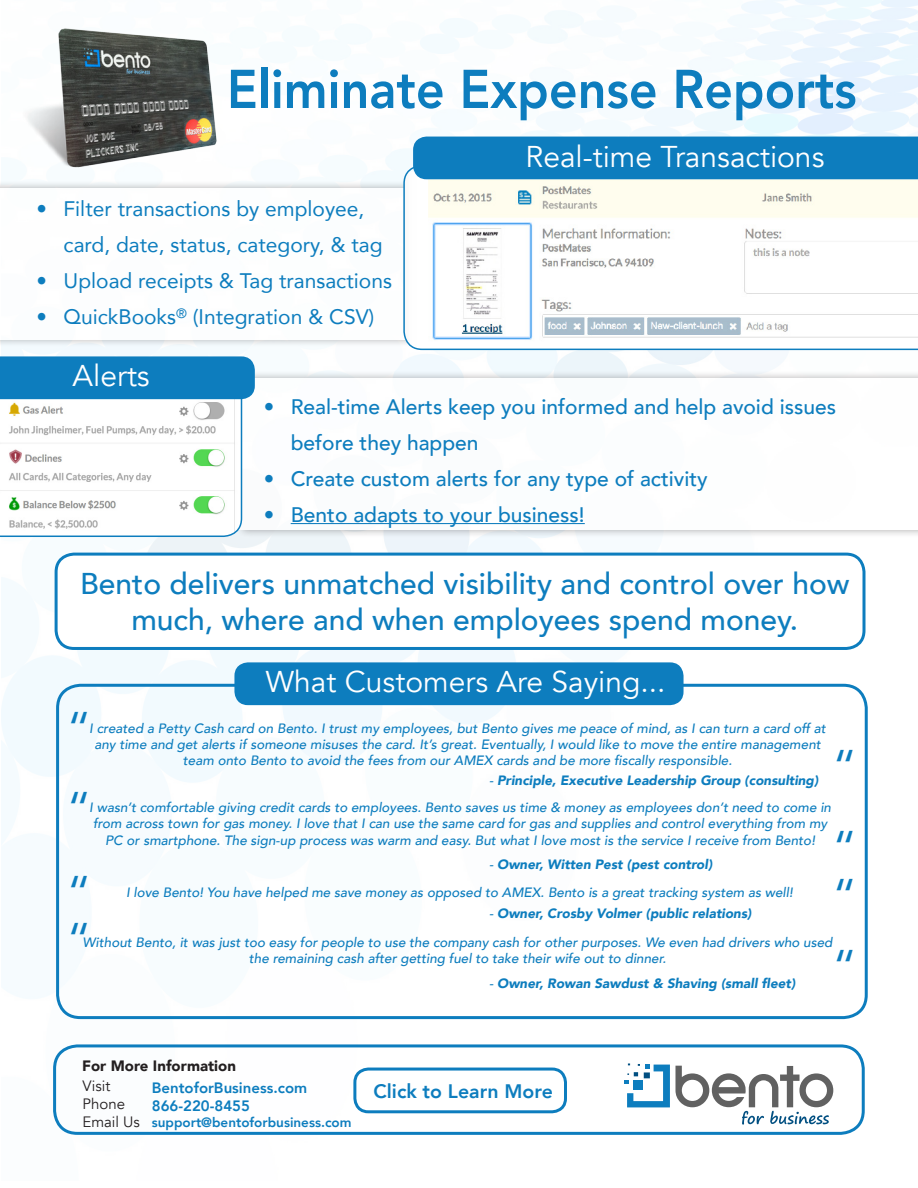
<style>
.page{position:relative;width:918px;height:1188px;background:#fff}
.page>*{position:absolute;margin:0;border:0;box-sizing:border-box;transform-origin:0 0}
.t1{font:800 54px "Avenir";color:#0d7dbe;scale:.93 1}
.t2{font:48.45px "Avenir";color:#0d7dbe}
.t3{font:500 30px/36px "Avenir";color:#0d7dbe;text-align:center}
.t4{font:30px "Avenir";color:#fff}
.t5{font:500 21px/36px "Avenir";color:#0d7dbe}
.t6{font:21px/36px "Avenir";color:#0d7dbe}
.t7{font:800 19.5px "Avenir";color:#0d7dbe}
.t8{font:800 15px "Avenir";color:#0d7dbe}
.t9{font:900 15px "Avenir";color:#231f20}
.t10{font:15px "Avenir";color:#231f20}
.t11{font:italic 500 13.5px/16.2px "Avenir";color:#0d7dbe;text-align:center}
.t12{font:italic 900 13.5px "Avenir";color:#0d7dbe}
.t13{font:800 13.5px "Avenir";color:#0d7dbe}
.s1{font-weight:500}
</style>
<div class="page">
<img style="left:1px;top:0;width:917px;height:1135px">
<div style="left:53px;top:1044px;width:812px;height:91px;border:3px solid #0d7dbe;border-radius:23px"></div>
<div style="left:355px;top:1069px;width:211px;height:43px;background:#fff;border-radius:13px"></div>
<div style="left:353px;top:1068px;width:214px;height:45px;border:3px solid #0d7dbe;border-radius:13px"></div>
<div style="left:56px;top:684px;width:812px;height:335px;border:3px solid #0d7dbe;border-radius:23px"></div>
<svg style="left:625px;top:1064px;width:208px;height:61px"></svg>
<div style="left:234px;top:662px;width:450px;height:43px;background:#0d7dbe;border-radius:14px"></div>
<div style="left:56px;top:554px;width:808px;height:94px;background:#fff;border-radius:18px"></div>
<div style="left:55px;top:553px;width:811px;height:97px;border:3px solid #0d7dbe;border-radius:18px"></div>
<div style="left:236px;top:370px;width:682px;height:168px;background:#231f20;opacity:.5"></div>
<div style="left:229px;top:379px;width:689px;height:151px;background:#fff"></div>
<img style="left:1px;top:18px;width:242px;height:160px">
<hr style="left:291px;top:523px;width:294px;height:1px;background:#0d7dbe">
<div style="left:0;top:180px;width:511px;height:168px;background:#231f20;opacity:.5"></div>
<div style="left:0;top:188px;width:488px;height:151px;background:#fff"></div>
<svg style="left:0;top:356px;width:255px;height:181px"></svg>
<svg style="left:403px;top:165px;width:515px;height:185px"></svg>
<div style="left:413px;top:137px;width:505px;height:42px;background:#0d7dbe"></div>
<p class="t1" style="left:227px;top:47px;width:679px">Eliminate Expense Reports</p>
<p class="t6" style="left:64px;top:190px;width:321px;text-indent:-27px">• Filter transactions by employee, card, date, status, category, &amp; tag</p>
<p class="t6" style="left:37px;top:262px;width:357px">• Upload receipts &amp; Tag transactions</p>
<p class="t6" style="left:37px;top:298px;width:339px">• QuickBooks<sup>®</sup> (Integration &amp; CSV)</p>
<p class="t4" style="left:73px;top:358px;width:79px">Alerts</p>
<p class="t4" style="left:526px;top:138px;width:300px">Real-time Transactions</p>
<p class="t5" style="left:291px;top:388px;width:547px;text-indent:-27px">• Real-time Alerts keep you informed and help avoid issues before they happen</p>
<p class="t5" style="left:264px;top:460px;width:445px">• Create custom alerts for any type of activity</p>
<p class="t5" style="left:264px;top:496px;width:323px">• Bento adapts to your business!</p>
<p class="t3" style="left:80px;top:564px;width:771px">Bento delivers unmatched visibility and control over how much, where and when employees spend money.</p>
<p class="t4" style="left:266px;top:664px;width:401px">What Customers Are Saying...</p>
<p class="t2" style="left:66px;top:700px;width:27px">“</p>
<p class="t11" style="left:89px;top:720px;width:738px">I created a Petty Cash card on Bento. I trust my employees, but Bento gives me peace of mind, as I can turn a card off at any time and get alerts if someone misuses the card. It’s great. Eventually, I would like to move the entire management team onto Bento to avoid the fees from our AMEX cards and be more fiscally responsible.</p>
<p class="t11" style="left:89px;top:800px;width:743px">I wasn’t comfortable giving credit cards to employees. Bento saves us time &amp; money as employees don’t need to come in from across town for gas money. I love that I can use the same card for gas and supplies and control everything from my<br>PC or smartphone. The sign-up process was warm and easy. But what I love most is the service I receive from Bento!</p>
<p class="t2" style="left:832px;top:739px;width:27px">“</p>
<p class="t12" style="left:489px;top:770px;width:331px"><span class="s1">-</span> Principle, Executive Leadership Group (consulting)</p>
<p class="t2" style="left:66px;top:780px;width:27px">“</p>
<p class="t2" style="left:832px;top:819px;width:27px">“</p>
<p class="t2" style="left:66px;top:864px;width:27px">“</p>
<p class="t2" style="left:66px;top:911px;width:27px">“</p>
<p class="t12" style="left:489px;top:853px;width:225px"><span class="s1">-</span> Owner, Witten Pest (pest control)</p>
<p class="t12" style="left:489px;top:903px;width:264px"><span class="s1">-</span> Owner, Crosby Volmer (public relations)</p>
<p class="t11" style="left:126px;top:884px;width:668px">I love Bento! You have helped me save money as opposed to AMEX. Bento is a great tracking system as well!</p>
<p class="t2" style="left:832px;top:867px;width:27px">“</p>
<p class="t11" style="left:83px;top:934px;width:751px">Without Bento, it was just too easy for people to use the company cash for other purposes. We even had drivers who used the remaining cash after getting fuel to take their wife out to dinner.</p>
<p class="t2" style="left:832px;top:938px;width:27px">“</p>
<p class="t12" style="left:489px;top:972px;width:308px"><span class="s1">-</span> Owner, Rowan Sawdust &amp; Shaving (small fleet)</p>
<p class="t9" style="left:82px;top:1052px;width:155px">For More Information</p>
<p class="t8" style="left:152px;top:1076px;width:157px">BentoforBusiness.com</p>
<p class="t8" style="left:152px;top:1094px;width:100px">866-220-8455</p>
<p class="t13" style="left:152px;top:1112px;width:201px">support@bentoforbusiness.com</p>
<p class="t10" style="left:82px;top:1077px;width:29px">Visit</p>
<p class="t10" style="left:82px;top:1095px;width:44px">Phone</p>
<p class="t10" style="left:82px;top:1113px;width:59px">Email Us</p>
<p class="t7" style="left:374px;top:1076px;width:181px">Click to Learn More</p>
</div>
